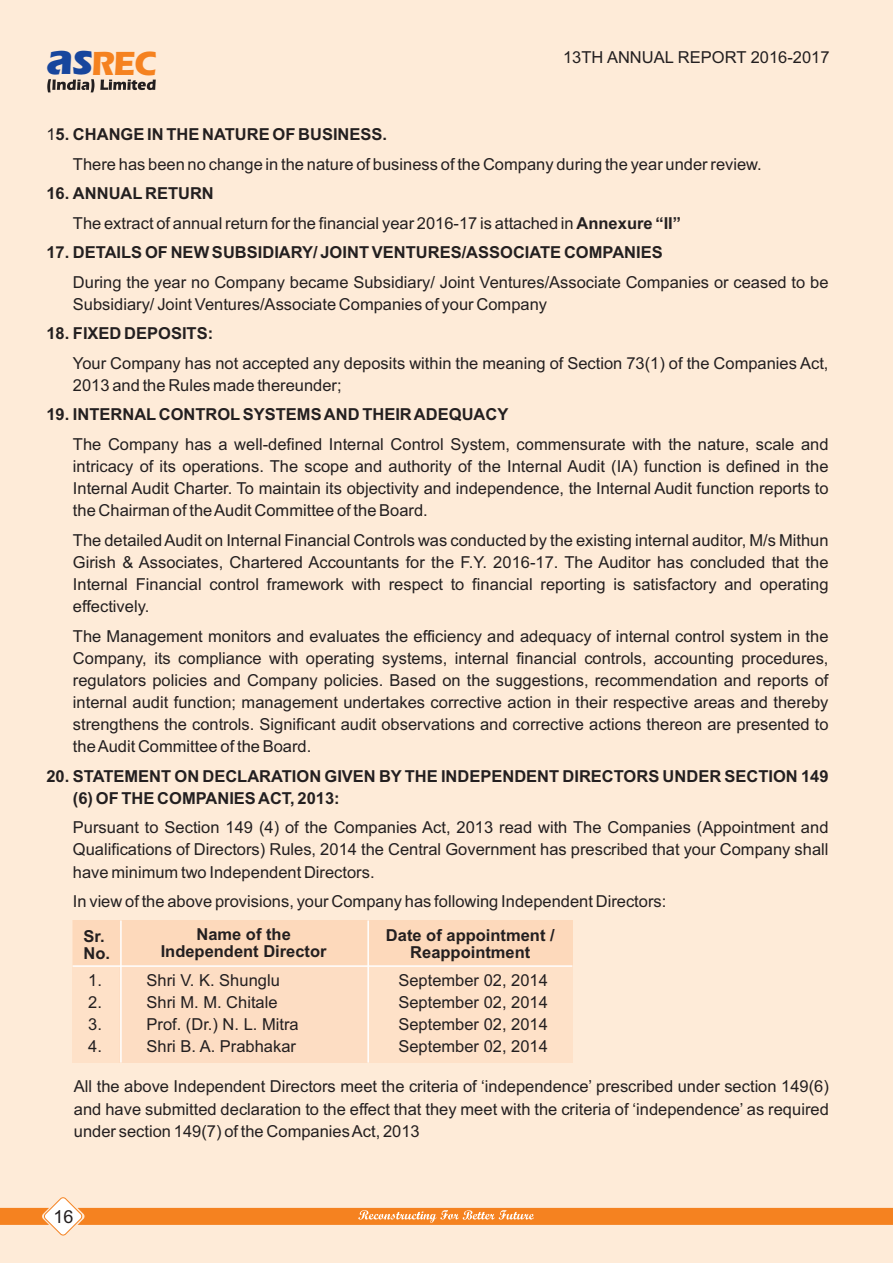
<style>
.page{position:relative;width:893px;height:1263px;background:#feebd8}
.page>*{position:absolute;margin:0;border:0;box-sizing:border-box;transform-origin:0 0}
.t1{font:700 45.6px "Eras ITC";color:#18469d}
.t2{font:700 34.65px "Eras ITC";color:#f58220}
.t3{font:18px "Arial";color:#231f20}
.t4{font:16.5px/22px "Arial";color:#231f20;text-align:justify}
.t5{font:700 16.5px/16.6px "Arial";color:#231f20}
.s1{font-size:45.6px;color:#18469d}
.s2{font-weight:700}
</style>
<div class="page">
<div style="left:73px;top:920px;width:48px;height:142px;background:#fee1c8"></div>
<div style="left:368px;top:967px;width:204px;height:95px;background:#fee1c8"></div>
<div style="left:119px;top:920px;width:249px;height:142px;background:#fdddc3"></div>
<div style="left:73px;top:920px;width:499px;height:47px;background:#fdd9bb"></div>
<hr style="left:73px;top:965px;width:499px;height:2px;background:#fff">
<hr style="left:120px;top:920px;width:2px;height:142px;background:#fff">
<hr style="left:367px;top:920px;width:2px;height:142px;background:#fff">
<svg style="left:0;top:1197px;width:893px;height:39px"></svg>
<svg style="left:100px;top:80px;width:56px;height:10px"></svg>
<svg style="left:47px;top:79px;width:47px;height:13px"></svg>
<h2 class="t2" style="left:72px;top:50px;width:86px"><span class="s1">s</span>REC</h2>
<h1 class="t1" style="left:47px;top:43px;width:28px">a</h1>
<p class="t4" style="left:563px;top:48px;width:268px">13TH ANNUAL REPORT 2016-2017</p>
<p class="t4" style="left:73px;top:121px;width:690px;line-height:29.5px;text-indent:-27px">1<span class="s2">5. CHANGE IN THE NATURE OF BUSINESS.<br></span>There has been no change in the nature of business of the Company during the year under review.</p>
<p class="t4" style="left:73px;top:180px;width:610px;line-height:29.5px;text-indent:-27px"><span class="s2">16. ANNUAL RETURN<br></span>The extract of annual return for the financial year 2016-17 is attached in <span class="s2">Annexure “II”</span></p>
<p class="t5" style="left:46px;top:246px;width:618px">17. DETAILS OF NEW SUBSIDIARY/ JOINT VENTURES/ASSOCIATE COMPANIES</p>
<p class="t4" style="left:73px;top:272px;width:757px">During the year no Company became Subsidiary/ Joint Ventures/Associate Companies or ceased to be<br>Subsidiary/ Joint Ventures/Associate Companies of your Company</p>
<p class="t5" style="left:46px;top:327px;width:168px">18. FIXED DEPOSITS:</p>
<p class="t4" style="left:73px;top:353px;width:757px">Your Company has not accepted any deposits within the meaning of Section 73(1) of the Companies Act,<br>2013 and the Rules made thereunder;</p>
<p class="t5" style="left:46px;top:408px;width:463px">19. INTERNAL CONTROLSYSTEMS AND THEIR ADEQUACY</p>
<p class="t4" style="left:73px;top:435px;width:757px">The Company has a well-defined Internal Control System, commensurate with the nature, scale and intricacy of its operations. The scope and authority of the Internal Audit (IA) function is defined in the Internal Audit Charter. To maintain its objectivity and independence, the Internal Audit function reports to the Chairman of the Audit Committee of the Board.</p>
<p class="t4" style="left:73px;top:530px;width:757px">The detailed Audit on Internal Financial Controls was conducted by the existing internal auditor, M/s Mithun Girish &amp; Associates, Chartered Accountants for the F.Y. 2016-17. The Auditor has concluded that the Internal Financial control framework with respect to financial reporting is satisfactory and operating effectively.</p>
<p class="t4" style="left:73px;top:626px;width:757px">The Management monitors and evaluates the efficiency and adequacy of internal control system in the Company, its compliance with operating systems, internal financial controls, accounting procedures, regulators policies and Company policies. Based on the suggestions, recommendation and reports of internal audit function; management undertakes corrective action in their respective areas and thereby strengthens the controls. Significant audit observations and corrective actions thereon are presented to the Audit Committee of the Board.</p>
<p class="t5" style="left:73px;top:766px;width:757px;line-height:22px;text-indent:-27px">20. STATEMENT ON DECLARATION GIVEN BY THE INDEPENDENT DIRECTORS UNDER SECTION 149 (6) OF THE COMPANIES ACT, 2013:</p>
<p class="t4" style="left:73px;top:818px;width:757px">Pursuant to Section 149 (4) of the Companies Act, 2013 read with The Companies (Appointment and Qualifications of Directors) Rules, 2014 the Central Government has prescribed that your Company shall have minimum two Independent Directors.</p>
<p class="t4" style="left:73px;top:892px;width:595px">In view of the above provisions, your Company has following Independent Directors:</p>
<p class="t5" style="left:83px;top:929px;width:28px">Sr.<br>No.</p>
<p class="t5" style="left:161px;top:928px;width:167px;text-align:center">Name of the<br>Independent Director</p>
<p class="t5" style="left:386px;top:929px;width:170px;text-align:center">Date of appointment /<br>Reappointment</p>
<p class="t4" style="left:88px;top:970px;width:15px">1.</p>
<p class="t4" style="left:147px;top:970px;width:135px">Shri V. K. Shunglu</p>
<p class="t4" style="left:398px;top:970px;width:151px">September 02, 2014</p>
<p class="t4" style="left:88px;top:992px;width:15px">2.</p>
<p class="t4" style="left:147px;top:992px;width:133px">Shri M. M. Chitale</p>
<p class="t4" style="left:398px;top:992px;width:151px">September 02, 2014</p>
<p class="t4" style="left:88px;top:1014px;width:15px">3.</p>
<p class="t4" style="left:147px;top:1014px;width:154px">Prof. (Dr.) N. L. Mitra</p>
<p class="t4" style="left:398px;top:1014px;width:151px">September 02, 2014</p>
<p class="t4" style="left:88px;top:1037px;width:15px">4.</p>
<p class="t4" style="left:147px;top:1037px;width:151px">Shri B. A. Prabhakar</p>
<p class="t4" style="left:398px;top:1037px;width:151px">September 02, 2014</p>
<p class="t4" style="left:74px;top:1077px;width:756px">All the above Independent Directors meet the criteria of ‘independence’ prescribed under section 149(6) and have submitted declaration to the effect that they meet with the criteria of ‘independence’ as required under section 149(7) of the Companies Act, 2013</p>
<p class="t3" style="left:54px;top:1209px;width:22px">16</p>
</div>
